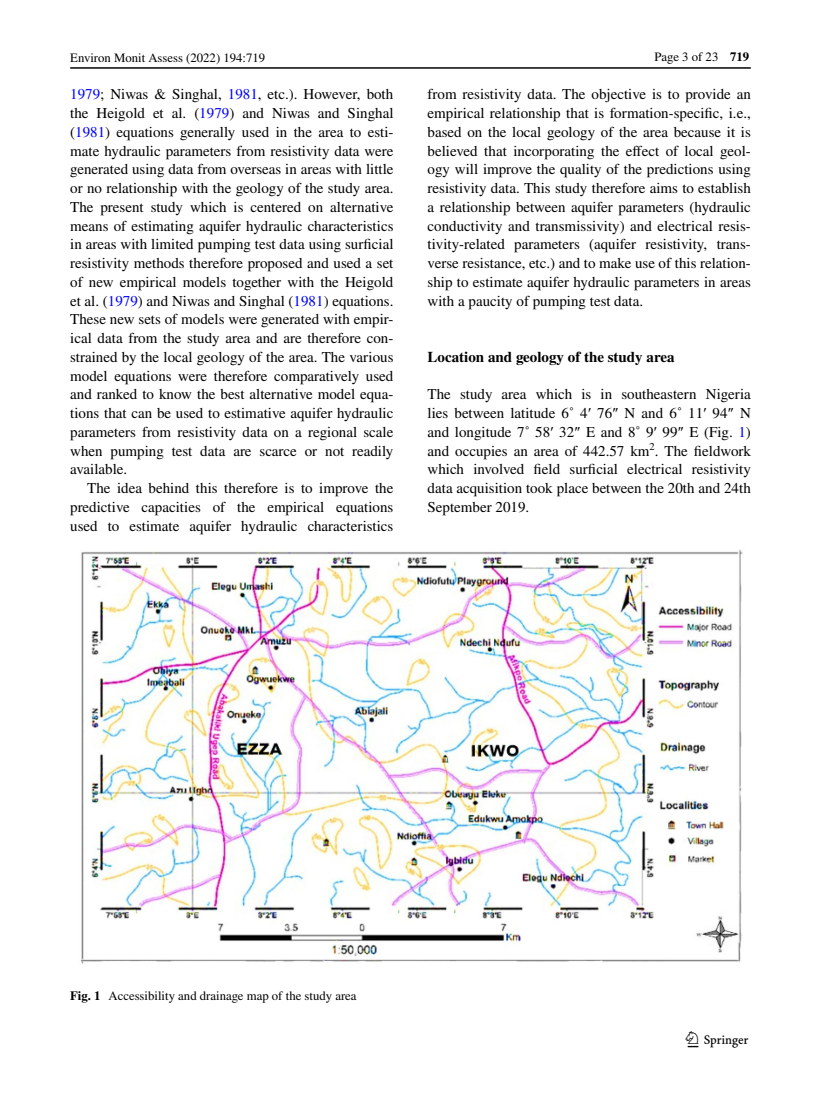
<style>
.page{position:relative;width:821px;height:1106px;background:#fff}
.page>*{position:absolute;margin:0;border:0;box-sizing:border-box;transform-origin:0 0}
.t1{font:22.5px "Springnew Regular 3";color:#000}
.t2{font:15px/18.8px "STIX Regular 2";color:#000;text-align:justify}
.t3{font:700 15px "STIX";color:#000}
.t4{font:12.75px "STIX Regular 2";color:#000}
.t5{font:12.75px "STIX Regular 3";color:#000}
.s1{color:#00f}
.s2{font-family:"STIX Bold 2"}
.s3{font-family:"Times New Roman"}
.s4{font-family:"STIX";font-weight:700}
</style>
<div class="page">
<hr style="left:70px;top:67px;width:680px;height:2px;background:#000">
<img style="left:80px;top:549px;width:663px;height:415px">
<p class="t4" style="left:70px;top:49px;width:196px">Environ Monit Assess (2022) 194:719</p>
<p class="t2" style="left:70px;top:86px;width:325px"><span class="s1">1979</span>; Niwas &amp; Singhal, <span class="s1">1981</span>, etc.). However, both the Heigold et al. (<span class="s1">1979</span>) and Niwas and Singhal (<span class="s1">1981</span>) equations generally used in the area to esti&shy;mate hydraulic parameters from resistivity data were generated using data from overseas in areas with little or no relationship with the geology of the study area.<br>The present study which is centered on alternative means of estimating aquifer hydraulic characteristics in areas with limited pumping test data using surficial resistivity methods therefore proposed and used a set of new empirical models together with the Heigold et al. (<span class="s1">1979</span>) and Niwas and Singhal (<span class="s1">1981</span>) equations.<br>These new sets of models were generated with empir&shy;ical data from the study area and are therefore con&shy;strained by the local geology of the area. The various model equations were therefore comparatively used and ranked to know the best alternative model equa&shy;tions that can be used to estimative aquifer hydraulic parameters from resistivity data on a regional scale when pumping test data are scarce or not readily available.</p>
<p class="t2" style="left:70px;top:480px;width:325px;text-indent:17px">The idea behind this therefore is to improve the predictive capacities of the empirical equations used to estimate aquifer hydraulic characteristics</p>
<p class="t5" style="left:654px;top:48px;width:96px">Page 3 of 23 <span class="s2">719</span></p>
<p class="t2" style="left:427px;top:86px;width:325px">from resistivity data. The objective is to provide an empirical relationship that is formation-specific, i.e., based on the local geology of the area because it is believed that incorporating the effect of local geol&shy;ogy will improve the quality of the predictions using resistivity data. This study therefore aims to establish a relationship between aquifer parameters (hydraulic conductivity and transmissivity) and electrical resis&shy;tivity-related parameters (aquifer resistivity, trans&shy;verse resistance, etc.) and to make use of this relation&shy;ship to estimate aquifer hydraulic parameters in areas with a paucity of pumping test data.</p>
<p class="t3" style="left:427px;top:348px;width:248px">Location and geology of the study area</p>
<p class="t2" style="left:427px;top:386px;width:325px">The study area which is in southeastern Nigeria lies between latitude 6˚ 4<span class="s3">′</span> 76<span class="s3">″</span> N and 6˚ 11<span class="s3">′</span> 94<span class="s3">″</span> N and longitude 7˚ 58<span class="s3">′</span> 32<span class="s3">″</span> E and 8˚ 9<span class="s3">′</span> 99<span class="s3">″</span> E (Fig. <span class="s1">1</span>) and occupies an area of 442.57 km<sup>2</sup>. The fieldwork which involved field surficial electrical resistivity data acquisition took place between the 20th and 24th September 2019.</p>
<p class="t4" style="left:70px;top:987px;width:288px"><span class="s4">Fig. 1</span> Accessibility and drainage map of the study area</p>
<h1 class="t1" style="left:687px;top:1031px;width:62px">1 3</h1>
</div>
